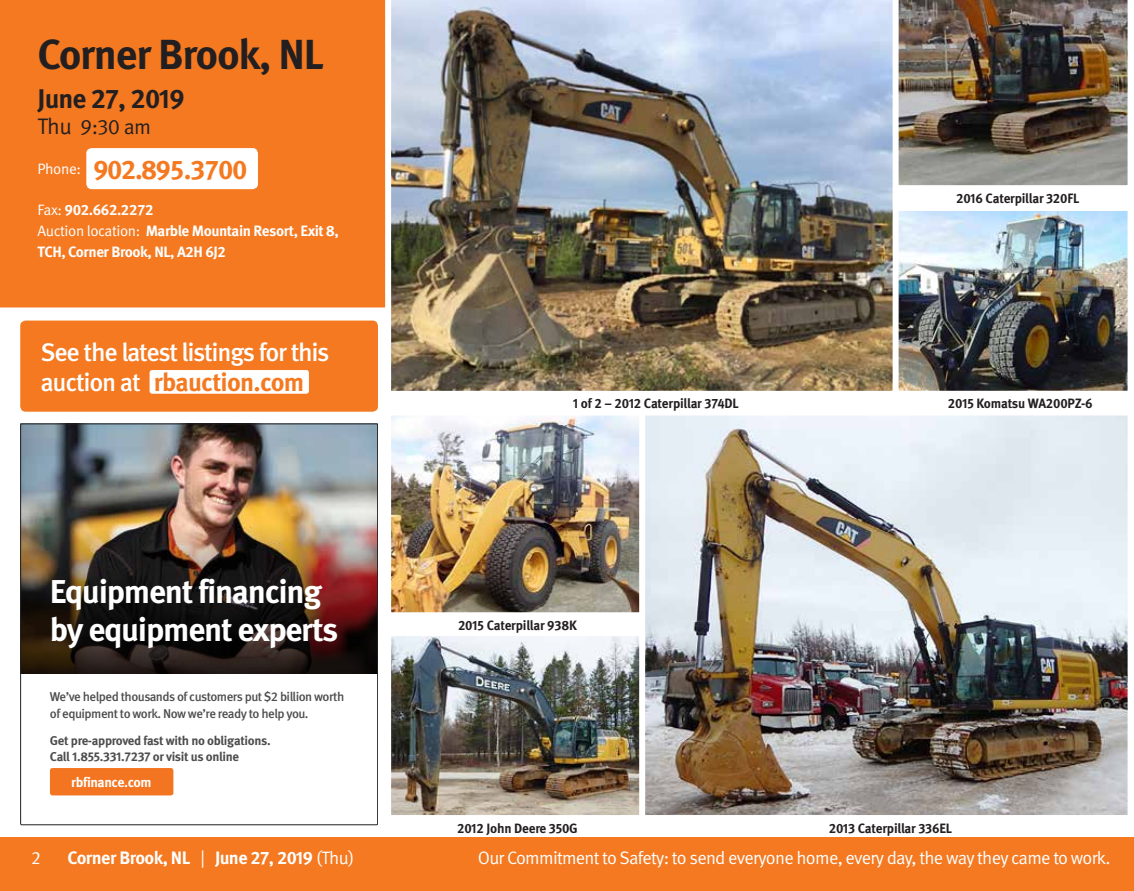
<style>
.page{position:relative;width:1134px;height:891px;background:#fff}
.page>*{position:absolute;margin:0;border:0;box-sizing:border-box;transform-origin:0 0}
.t1{font:700 42px "Meta Pro";letter-spacing:-.03em;color:#231f20}
.t2{font:700 33px/37.5px "Meta Pro";letter-spacing:-.04em;color:#fff}
.t3{font:700 27px "Meta Pro";letter-spacing:-.05em;color:#f47920}
.t4{font:700 27px "Meta Pro";letter-spacing:-.03em;color:#231f20}
.t5{font:500 25.5px/30.8px "Meta Pro";letter-spacing:-.05em;color:#fff}
.t6{font:21px "Meta Pro";color:#231f20}
.t7{font:18px "Meta Pro";letter-spacing:-.04em;color:#fff}
.t8{font:700 18px "Meta Pro";letter-spacing:-.03em;color:#fff}
.t9{font:700 15px/21px "Meta Pro";letter-spacing:-.03em;color:#fff}
.t10{font:700 13.8px "Meta Pro";letter-spacing:-.03em;color:#fff}
.t11{font:700 13.5px "Meta Pro";letter-spacing:-.015em;color:#231f20}
.t12{font:500 12.75px/16.5px "Meta Pro";letter-spacing:-.04em;color:#4d4d4f}
.t13{font:700 12.75px/15.3px "Meta Pro";letter-spacing:-.025em;color:#4d4d4f}
.s1{font-size:22.5px}
.s2{font-weight:400}
.s3{font-weight:700;color:#f47920}
</style>
<div class="page">
<div style="left:0;top:837px;width:1134px;height:54px;background:#f47920"></div>
<div style="left:0;top:0;width:386px;height:308px;background:#f47920"></div>
<div style="left:20px;top:321px;width:358px;height:91px;background:#f47920;border-radius:5px"></div>
<div style="left:150px;top:370px;width:159px;height:24px;background:#fff;border-radius:3px"></div>
<img style="left:22px;top:426px;width:354px;height:99px">
<img style="left:22px;top:525px;width:354px;height:148px">
<div style="left:50px;top:768px;width:123px;height:27px;background:#f47521;border-radius:3px"></div>
<div style="left:20px;top:424px;width:358px;height:401px;border:1px solid #231f20"></div>
<img style="left:391px;top:0;width:502px;height:391px">
<img style="left:646px;top:416px;width:481px;height:398px">
<div style="left:642px;top:412px;width:489px;height:406px;border:3px solid #fff"></div>
<img style="left:898px;top:0;width:230px;height:186px">
<img style="left:392px;top:416px;width:246px;height:195px">
<div style="left:388px;top:412px;width:254px;height:203px;border:3px solid #fff"></div>
<img style="left:900px;top:212px;width:227px;height:178px">
<div style="left:896px;top:208px;width:235px;height:186px;border:3px solid #fff"></div>
<img style="left:392px;top:637px;width:246px;height:177px">
<div style="left:388px;top:633px;width:254px;height:185px;border:3px solid #fff"></div>
<h1 class="t1" style="left:38px;top:22px;width:288px">Corner Brook, NL</h1>
<h3 class="t4" style="left:38px;top:78px;width:149px">June 27, 2019</h3>
<h3 class="t6" style="left:38px;top:111px;width:115px"><span class="s1">Thu</span> 9:30 am</h3>
<h3 class="t3" style="left:38px;top:148px;width:212px"><sup>Phone:</sup> 902.895.3700</h3>
<p class="t9" style="left:38px;top:198px;width:303px"><span class="s2">Fax:</span> 902.662.2272<br><span class="s2">Auction location:</span> Marble Mountain Resort, Exit 8,<br>TCH, Corner Brook, NL, A2H 6J2</p>
<h3 class="t5" style="left:40px;top:335px;width:291px">See the latest listings for this auction at <span class="s3">rbauction.com</span></h3>
<h2 class="t2" style="left:50px;top:571px;width:290px">Equipment financing by equipment experts</h2>
<p class="t12" style="left:50px;top:688px;width:296px">We’ve helped thousands of customers put $2 billion worth of equipment to work. Now we’re ready to help you.</p>
<p class="t13" style="left:50px;top:732px;width:222px">Get pre-approved fast with no obligations.<br>Call 1.855.331.7237 or visit us online</p>
<p class="t10" style="left:71px;top:771px;width:82px">rbfinance.com</p>
<h3 class="t7" style="left:31px;top:844px;width:11px">2</h3>
<h3 class="t8" style="left:68px;top:844px;width:288px">Corner Brook, NL <span class="s2">|</span> June 27, 2019 <span class="s2">(Thu)</span></h3>
<p class="t11" style="left:573px;top:393px;width:168px">1 of 2 – 2012 Caterpillar 374DL</p>
<p class="t11" style="left:458px;top:615px;width:120px">2015 Caterpillar 938K</p>
<p class="t11" style="left:956px;top:187px;width:125px">2016 Caterpillar 320FL</p>
<p class="t11" style="left:948px;top:393px;width:146px">2015 Komatsu WA200PZ-6</p>
<p class="t11" style="left:457px;top:817px;width:122px">2012 John Deere 350G</p>
<h3 class="t7" style="left:478px;top:844px;width:634px">Our Commitment to Safety: to send everyone home, every day, the way they came to work.</h3>
<p class="t11" style="left:829px;top:817px;width:125px">2013 Caterpillar 336EL</p>
</div>
